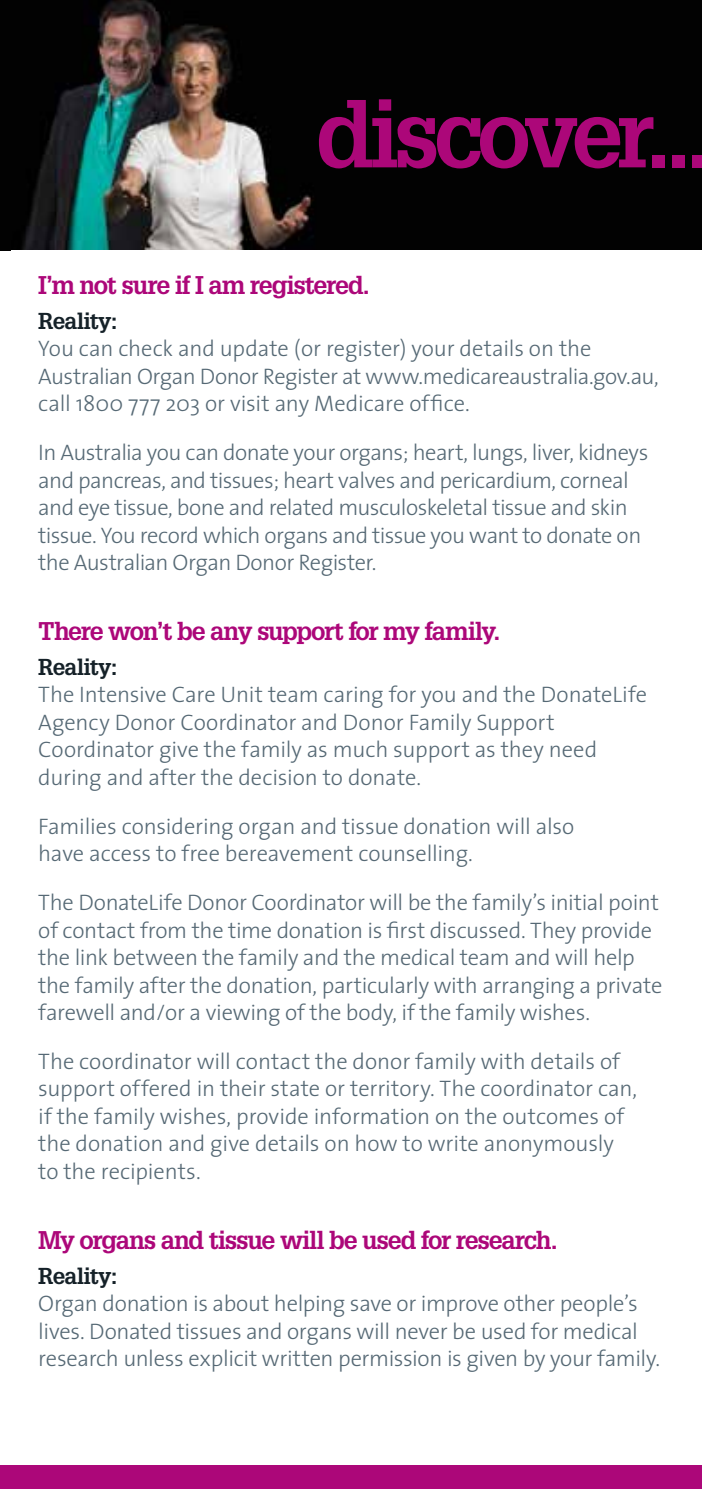
<style>
.page{position:relative;width:702px;height:1489px;background:#fff}
.page>*{position:absolute;margin:0;border:0;box-sizing:border-box;transform-origin:0 0}
.t1{font:700 92.5px "Glypha";letter-spacing:-.07em;color:#ac0779}
.t2{font:700 25px "Glypha";letter-spacing:-.05em;color:#ac0779}
.t3{font:300 22.5px/27.5px "The Sans";letter-spacing:-.01em;color:#566975}
.t4{font:700 22.5px "Glypha";letter-spacing:-.035em;color:#152128}
</style>
<div class="page">
<img style="left:0;top:0;width:702px;height:250px">
<div style="left:0;top:1465px;width:702px;height:23px;background:#ac0779"></div>
<h1 class="t1" style="left:316px;top:76px;width:396px">discover...</h1>
<p class="t2" style="left:38px;top:269px;width:333px">I’m not sure if I am registered.</p>
<p class="t4" style="left:38px;top:306px;width:81px">Reality:</p>
<p class="t3" style="left:38px;top:334px;width:622px">You can check and update (or register) your details on the<br>Australian Organ Donor Register at www.medicareaustralia.gov.au, call 1800 777 203 or visit any Medicare office.</p>
<p class="t3" style="left:38px;top:438px;width:611px">In Australia you can donate your organs; heart, lungs, liver, kidneys and pancreas, and tissues; heart valves and pericardium, corneal and eye tissue, bone and related musculoskeletal tissue and skin tissue. You record which organs and tissue you want to donate on the Australian Organ Donor Register.</p>
<p class="t2" style="left:38px;top:615px;width:463px">There won’t be any support for my family.</p>
<p class="t4" style="left:38px;top:652px;width:81px">Reality:</p>
<p class="t3" style="left:38px;top:680px;width:610px">The Intensive Care Unit team caring for you and the DonateLife Agency Donor Coordinator and Donor Family Support Coordinator give the family as much support as they need during and after the decision to donate.</p>
<p class="t3" style="left:38px;top:811px;width:537px">Families considering organ and tissue donation will also have access to free bereavement counselling.</p>
<p class="t3" style="left:38px;top:887px;width:625px">The DonateLife Donor Coordinator will be the family’s initial point of contact from the time donation is first discussed. They provide the link between the family and the medical team and will help the family after the donation, particularly with arranging a private farewell and/or a viewing of the body, if the family wishes.</p>
<p class="t3" style="left:38px;top:1046px;width:600px">The coordinator will contact the donor family with details of support offered in their state or territory. The coordinator can, if the family wishes, provide information on the outcomes of the donation and give details on how to write anonymously to the recipients.</p>
<p class="t2" style="left:38px;top:1224px;width:521px">My organs and tissue will be used for research.</p>
<p class="t4" style="left:38px;top:1261px;width:81px">Reality:</p>
<p class="t3" style="left:38px;top:1288px;width:623px">Organ donation is about helping save or improve other people’s lives. Donated tissues and organs will never be used for medical research unless explicit written permission is given by your family.</p>
</div>
